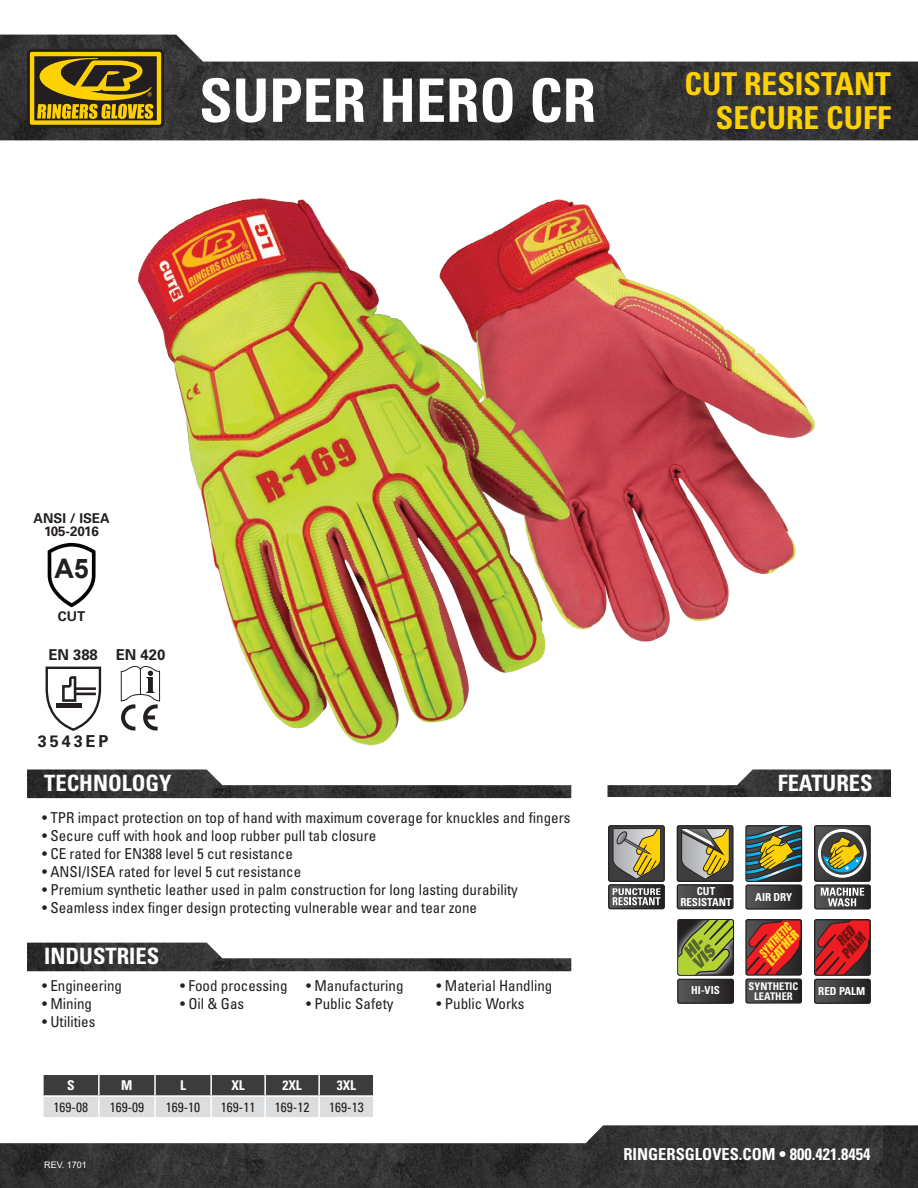
<style>
.page{position:relative;width:918px;height:1188px;background:#fff}
.page>*{position:absolute;margin:0;border:0;box-sizing:border-box;transform-origin:0 0}
.t1{font:700 condensed 60px "Univers LT Std";color:#fff}
.t2{font:700 condensed 31.5px "Univers LT Std";color:#fed105}
.t3{font:700 27px "Arial";color:#231f20}
.t4{font:700 condensed 22.5px "Univers LT Std";color:#fff}
.t5{font:700 condensed 16.5px "Univers LT Std";color:#fff}
.features_paragraph{font:700 16.5px "Univers LT Std";letter-spacing:.175em;color:#231f20}
.features_paragraph-2{font:condensed 15px "Univers LT Std";color:#231f20}
.features_paragraph-3{font:700 15px "Univers LT Std";color:#231f20}
.t6{font:italic 13.65px/12.5px "Impact";color:#741314;text-align:center}
.Table_Para_BODY{font:condensed 13.5px "Univers LT Std";color:#231f20}
.features_paragraph-4{font:700 13.5px "Univers LT Std";color:#231f20}
.Table_Para_HEADER{font:700 condensed 13.5px "Univers LT Std";color:#fff}
.t7{font:italic 11.7px/10.8px "Impact";color:#ffdd17;scale:.83 1}
.t8{font:700 condensed 10.95px/10.6px "Univers";color:#fff;text-align:center}
.t9{font:700 condensed 10.5px/9.6px "Univers";color:#fff;text-align:center}
.t10{font:9px "Arial";color:#fff}
</style>
<div class="page">
<img style="left:0;top:35px;width:918px;height:105px">
<img style="left:0;top:1125px;width:918px;height:63px">
<svg style="left:27px;top:49px;width:137px;height:79px"></svg>
<svg style="left:30px;top:52px;width:131px;height:73px;background:#937a12"></svg>
<svg style="left:46px;top:667px;width:48px;height:64px"></svg>
<div style="left:814px;top:884px;width:57px;height:26px;border:1px solid #231f20;border-radius:2px"></div>
<div style="left:814px;top:825px;width:57px;height:57px;border:1px solid #231f20;border-radius:2px"></div>
<svg style="left:815px;top:826px;width:55px;height:83px;background:#737562"></svg>
<div style="left:745px;top:825px;width:57px;height:57px;border:1px solid #231f20;border-radius:2px"></div>
<svg style="left:746px;top:826px;width:56px;height:82px;background:#55604d"></svg>
<div style="left:745px;top:884px;width:57px;height:26px;border:1px solid #231f20;border-radius:2px"></div>
<div style="left:677px;top:884px;width:57px;height:25px;border:1px solid #231f20;border-radius:2px"></div>
<div style="left:677px;top:825px;width:57px;height:57px;border:1px solid #231f20;border-radius:2px"></div>
<svg style="left:677px;top:828px;width:56px;height:81px;background:#746e57"></svg>
<div style="left:608px;top:884px;width:57px;height:25px;border:1px solid #231f20;border-radius:2px"></div>
<div style="left:608px;top:825px;width:57px;height:57px;border:1px solid #231f20;border-radius:2px"></div>
<svg style="left:609px;top:828px;width:55px;height:81px;background:#8a8367"></svg>
<div style="left:814px;top:919px;width:57px;height:57px;border:1px solid #231f20;border-radius:2px"></div>
<svg style="left:815px;top:920px;width:55px;height:81px;background:#953135"></svg>
<div style="left:814px;top:979px;width:57px;height:24px;border:1px solid #231f20;border-radius:2px"></div>
<div style="left:745px;top:919px;width:57px;height:57px;border:1px solid #231f20;border-radius:2px"></div>
<svg style="left:746px;top:920px;width:55px;height:81px;background:#953034"></svg>
<div style="left:745px;top:978px;width:57px;height:25px;border:1px solid #231f20;border-radius:2px"></div>
<svg style="left:677px;top:919px;width:57px;height:84px;background:#6b753e"></svg>
<svg style="left:44px;top:1075px;width:329px;height:42px;background:#8c8c8e"></svg>
<hr style="left:98px;top:1075px;width:2px;height:20px;background:#fff">
<hr style="left:154px;top:1075px;width:2px;height:20px;background:#fff">
<hr style="left:210px;top:1075px;width:2px;height:20px;background:#fff">
<hr style="left:264px;top:1075px;width:2px;height:20px;background:#fff">
<hr style="left:318px;top:1075px;width:2px;height:20px;background:#fff">
<hr style="left:42px;top:1095px;width:57px;height:2px;background:#fff">
<hr style="left:99px;top:1095px;width:56px;height:2px;background:#fff">
<hr style="left:98px;top:1097px;width:2px;height:20px;background:#fff">
<hr style="left:155px;top:1095px;width:56px;height:2px;background:#fff">
<hr style="left:154px;top:1097px;width:2px;height:20px;background:#fff">
<hr style="left:211px;top:1095px;width:54px;height:2px;background:#fff">
<hr style="left:210px;top:1097px;width:2px;height:20px;background:#fff">
<hr style="left:265px;top:1095px;width:54px;height:2px;background:#fff">
<hr style="left:264px;top:1097px;width:2px;height:20px;background:#fff">
<hr style="left:319px;top:1095px;width:56px;height:2px;background:#fff">
<hr style="left:318px;top:1097px;width:2px;height:20px;background:#fff">
<img style="left:608px;top:770px;width:283px;height:27px">
<img style="left:27px;top:770px;width:544px;height:28px">
<img style="left:27px;top:943px;width:544px;height:28px">
<img style="left:94px;top:198px;width:734px;height:577px">
<svg style="left:48px;top:543px;width:48px;height:64px"></svg>
<p class="t1" style="left:199px;top:64px;width:398px">SUPER HERO CR</p>
<p class="t2" style="left:685px;top:64px;width:208px">CUT RESISTANT</p>
<p class="t2" style="left:716px;top:99px;width:177px">SECURE CUFF</p>
<p class="features_paragraph-4" style="left:33px;top:510px;width:78px">ANSI / ISEA</p>
<p class="features_paragraph-4" style="left:44px;top:523px;width:56px">105-2016</p>
<p class="t3" style="left:54px;top:550px;width:36px">A5</p>
<p class="features_paragraph-4" style="left:58px;top:609px;width:29px">CUT</p>
<p class="features_paragraph-3" style="left:48px;top:646px;width:51px">EN 388</p>
<p class="features_paragraph-3" style="left:116px;top:646px;width:51px">EN 420</p>
<p class="features_paragraph" style="left:38px;top:731px;width:72px">3543EP</p>
<p class="t4" style="left:44px;top:770px;width:129px">TECHNOLOGY</p>
<p class="t4" style="left:778px;top:769px;width:96px">FEATURES</p>
<p class="features_paragraph-2" style="left:42px;top:808px;width:530px">• TPR impact protection on top of hand with maximum coverage for knuckles and fingers</p>
<p class="features_paragraph-2" style="left:42px;top:826px;width:336px">• Secure cuff with hook and loop rubber pull tab closure</p>
<p class="features_paragraph-2" style="left:42px;top:844px;width:252px">• CE rated for EN388 level 5 cut resistance</p>
<p class="features_paragraph-2" style="left:42px;top:862px;width:261px">• ANSI/ISEA rated for level 5 cut resistance</p>
<p class="features_paragraph-2" style="left:42px;top:880px;width:477px">• Premium synthetic leather used in palm construction for long lasting durability</p>
<p class="features_paragraph-2" style="left:42px;top:898px;width:436px">• Seamless index finger design protecting vulnerable wear and tear zone</p>
<p class="t4" style="left:44px;top:943px;width:117px">INDUSTRIES</p>
<p class="features_paragraph-2" style="left:42px;top:976px;width:81px">• Engineering</p>
<p class="features_paragraph-2" style="left:180px;top:976px;width:225px">• Food processing • Manufacturing</p>
<p class="features_paragraph-2" style="left:437px;top:976px;width:117px">• Material Handling</p>
<p class="features_paragraph-2" style="left:42px;top:994px;width:51px">• Mining</p>
<p class="features_paragraph-2" style="left:180px;top:994px;width:66px">• Oil &amp; Gas</p>
<p class="features_paragraph-2" style="left:306px;top:994px;width:89px">• Public Safety</p>
<p class="features_paragraph-2" style="left:437px;top:994px;width:89px">• Public Works</p>
<p class="features_paragraph-2" style="left:42px;top:1012px;width:55px">• Utilities</p>
<p class="Table_Para_HEADER" style="left:67px;top:1077px;width:9px">S</p>
<p class="Table_Para_HEADER" style="left:121px;top:1077px;width:13px">M</p>
<p class="Table_Para_HEADER" style="left:180px;top:1077px;width:7px">L</p>
<p class="Table_Para_HEADER" style="left:231px;top:1077px;width:15px">XL</p>
<p class="Table_Para_HEADER" style="left:282px;top:1077px;width:21px">2XL</p>
<p class="Table_Para_HEADER" style="left:337px;top:1077px;width:21px">3XL</p>
<p class="Table_Para_BODY" style="left:54px;top:1098px;width:36px">169-08</p>
<p class="Table_Para_BODY" style="left:110px;top:1098px;width:36px">169-09</p>
<p class="Table_Para_BODY" style="left:166px;top:1098px;width:36px">169-10</p>
<p class="Table_Para_BODY" style="left:221px;top:1098px;width:36px">169-11</p>
<p class="Table_Para_BODY" style="left:275px;top:1098px;width:36px">169-12</p>
<p class="Table_Para_BODY" style="left:329px;top:1098px;width:36px">169-13</p>
<p class="t10" style="left:44px;top:1158px;width:44px">REV. 1701</p>
<p class="t8" style="left:680px;top:886px;width:53px">CUT<br>RESISTANT</p>
<p class="t8" style="left:691px;top:985px;width:30px">HI-VIS</p>
<p class="t8" style="left:755px;top:891px;width:39px">AIR DRY</p>
<p class="t7" style="left:756px;top:953px;width:54px;rotate:-48deg">SYNTHETIC<br>LEATHER</p>
<p class="t9" style="left:749px;top:981px;width:51px">SYNTHETIC<br>LEATHER</p>
<p class="t6" style="left:830px;top:944px;width:30px;rotate:-48deg">RED<br>PALM</p>
<p class="t8" style="left:818px;top:986px;width:49px">RED PALM</p>
<p class="t5" style="left:623px;top:1144px;width:249px">RINGERSGLOVES.COM • 800.421.8454</p>
</div>
